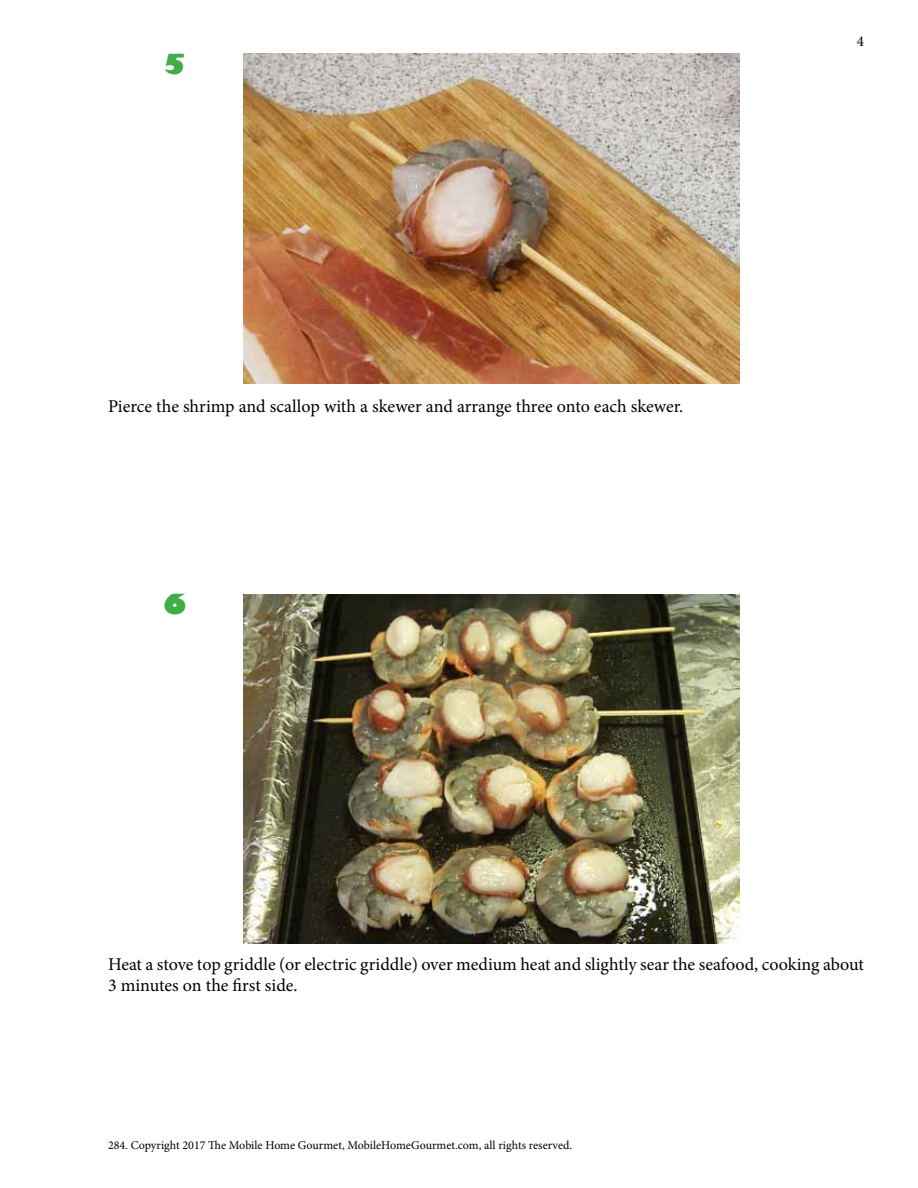
<style>
.page{position:relative;width:918px;height:1188px;background:#fff}
.page>*{position:absolute;margin:0;border:0;box-sizing:border-box;transform-origin:0 0}
.t1{font:800 27px "Gill Sans";color:#41ad49}
.t2{font:18px/21.6px "Minion Pro";color:#000}
.t3{font:15px "Minion Pro";color:#000}
.t4{font:12px "Minion Pro";color:#000}
</style>
<div class="page">
<img style="left:243px;top:54px;width:497px;height:330px">
<img style="left:243px;top:594px;width:497px;height:350px">
<h1 class="t1" style="left:163px;top:48px;width:25px">5</h1>
<p class="t2" style="left:108px;top:396px;width:577px">Pierce the shrimp and scallop with a skewer and arrange three onto each skewer.</p>
<h1 class="t1" style="left:164px;top:588px;width:25px">6</h1>
<p class="t3" style="left:857px;top:32px;width:9px">4</p>
<p class="t2" style="left:108px;top:953px;width:758px">Heat a stove top griddle (or electric griddle) over medium heat and slightly sear the seafood, cooking about<br>3 minutes on the first side.</p>
<p class="t4" style="left:108px;top:1138px;width:466px">284. Copyright 2017 The Mobile Home Gourmet, MobileHomeGourmet.com, all rights reserved.</p>
</div>
